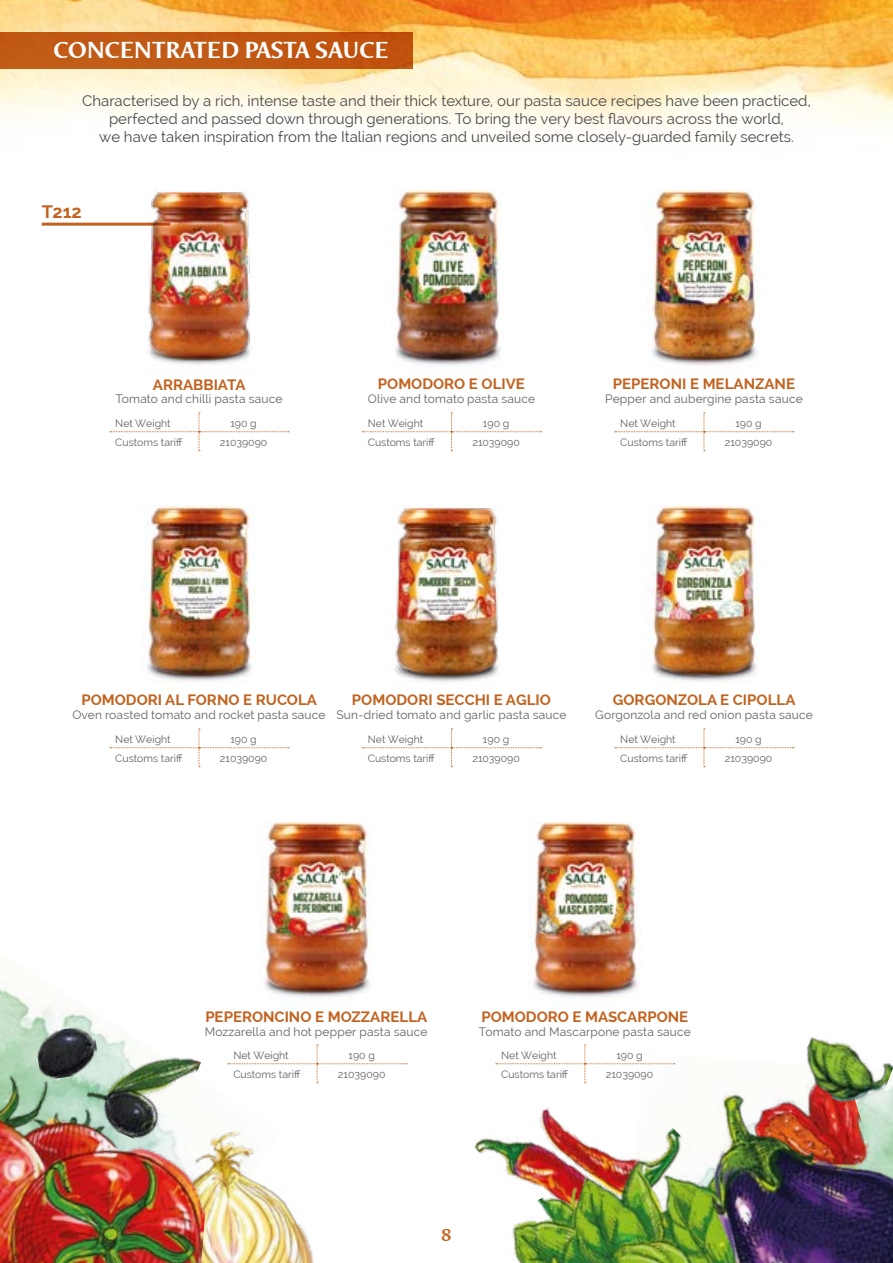
<style>
.page{position:relative;width:893px;height:1263px;background:#fff}
.page>*{position:absolute;margin:0;border:0;box-sizing:border-box;transform-origin:0 0}
.t1{font:700 24px "Odense";color:#fff}
.t2{font:700 18px "Raleway";color:#c2621e}
.t3{font:700 18px "Odense";color:#c2621e}
.t4{font:15px/18px "Raleway";color:#4a4a49;text-align:center}
.t5{font:700 15px "Raleway";color:#c2621e}
.t6{font:12px "Raleway";letter-spacing:.015em;color:#646363}
.t7{font:10.5px "Raleway";color:#646363}
</style>
<div class="page">
<img style="left:0;top:0;width:893px;height:129px">
<img style="left:0;top:937px;width:260px;height:137px">
<img style="left:100px;top:1027px;width:101px;height:47px">
<img style="left:34px;top:1025px;width:66px;height:49px">
<img style="left:215px;top:1131px;width:99px;height:132px">
<img style="left:0;top:1074px;width:215px;height:189px">
<img style="left:809px;top:1037px;width:19px;height:5px">
<img style="left:474px;top:1107px;width:152px;height:156px">
<img style="left:626px;top:1042px;width:267px;height:221px">
<img style="left:260px;top:822px;width:111px;height:177px">
<img style="left:528px;top:822px;width:110px;height:177px">
<img style="left:144px;top:506px;width:111px;height:177px">
<img style="left:391px;top:506px;width:107px;height:176px">
<img style="left:648px;top:506px;width:112px;height:177px">
<img style="left:143px;top:190px;width:108px;height:175px">
<img style="left:391px;top:190px;width:112px;height:175px">
<img style="left:648px;top:190px;width:111px;height:176px">
<div style="left:0;top:32px;width:412px;height:36px;background:#c15814"></div>
<hr style="left:42px;top:223px;width:128px;height:3px;background:#c2621e">
<svg style="left:110px;top:413px;width:179px;height:38px"></svg>
<svg style="left:362px;top:413px;width:179px;height:38px"></svg>
<svg style="left:615px;top:413px;width:179px;height:38px"></svg>
<svg style="left:110px;top:729px;width:179px;height:38px"></svg>
<svg style="left:362px;top:729px;width:179px;height:38px"></svg>
<svg style="left:615px;top:729px;width:179px;height:38px"></svg>
<svg style="left:496px;top:1045px;width:179px;height:38px"></svg>
<svg style="left:228px;top:1045px;width:179px;height:38px"></svg>
<h1 class="t1" style="left:53px;top:37px;width:337px">CONCENTRATED PASTA SAUCE</h1>
<p class="t4" style="left:82px;top:92px;width:730px">Characterised by a rich, intense taste and their thick texture, our pasta sauce recipes have been practiced, perfected and passed down through generations. To bring the very best flavours across the world,<br>we have taken inspiration from the Italian regions and unveiled some closely-guarded family secrets.</p>
<h2 class="t2" style="left:42px;top:202px;width:42px">T212</h2>
<h3 class="t5" style="left:153px;top:376px;width:94px">ARRABBIATA</h3>
<h3 class="t5" style="left:378px;top:375px;width:149px">POMODORO E OLIVE</h3>
<h3 class="t5" style="left:613px;top:375px;width:184px">PEPERONI E MELANZANE</h3>
<p class="t6" style="left:115px;top:392px;width:169px">Tomato and chilli pasta sauce</p>
<p class="t6" style="left:368px;top:392px;width:169px">Olive and tomato pasta sauce</p>
<p class="t6" style="left:605px;top:392px;width:199px">Pepper and aubergine pasta sauce</p>
<p class="t7" style="left:115px;top:417px;width:57px">Net Weight</p>
<p class="t7" style="left:230px;top:417px;width:28px">190 g</p>
<p class="t7" style="left:115px;top:436px;width:69px">Customs tariff</p>
<p class="t7" style="left:220px;top:436px;width:49px">21039090</p>
<p class="t7" style="left:368px;top:417px;width:57px">Net Weight</p>
<p class="t7" style="left:483px;top:417px;width:28px">190 g</p>
<p class="t7" style="left:368px;top:436px;width:69px">Customs tariff</p>
<p class="t7" style="left:472px;top:436px;width:49px">21039090</p>
<p class="t7" style="left:620px;top:417px;width:57px">Net Weight</p>
<p class="t7" style="left:735px;top:417px;width:28px">190 g</p>
<p class="t7" style="left:620px;top:436px;width:69px">Customs tariff</p>
<p class="t7" style="left:725px;top:436px;width:49px">21039090</p>
<h3 class="t5" style="left:81px;top:691px;width:237px">POMODORI AL FORNO E RUCOLA</h3>
<h3 class="t5" style="left:352px;top:691px;width:200px">POMODORI SECCHI E AGLIO</h3>
<h3 class="t5" style="left:613px;top:691px;width:184px">GORGONZOLA E CIPOLLA</h3>
<p class="t6" style="left:72px;top:708px;width:496px">Oven roasted tomato and rocket pasta sauce Sun-dried tomato and garlic pasta sauce</p>
<p class="t6" style="left:595px;top:708px;width:219px">Gorgonzola and red onion pasta sauce</p>
<p class="t7" style="left:115px;top:733px;width:57px">Net Weight</p>
<p class="t7" style="left:230px;top:733px;width:28px">190 g</p>
<p class="t7" style="left:115px;top:752px;width:69px">Customs tariff</p>
<p class="t7" style="left:220px;top:752px;width:49px">21039090</p>
<p class="t7" style="left:368px;top:733px;width:57px">Net Weight</p>
<p class="t7" style="left:483px;top:733px;width:28px">190 g</p>
<p class="t7" style="left:368px;top:752px;width:69px">Customs tariff</p>
<p class="t7" style="left:472px;top:752px;width:49px">21039090</p>
<p class="t7" style="left:620px;top:733px;width:57px">Net Weight</p>
<p class="t7" style="left:735px;top:733px;width:28px">190 g</p>
<p class="t7" style="left:620px;top:752px;width:69px">Customs tariff</p>
<p class="t7" style="left:725px;top:752px;width:49px">21039090</p>
<h3 class="t5" style="left:205px;top:1008px;width:224px">PEPERONCINO E MOZZARELLA</h3>
<h3 class="t5" style="left:481px;top:1008px;width:208px">POMODORO E MASCARPONE</h3>
<p class="t6" style="left:205px;top:1025px;width:224px">Mozzarella and hot pepper pasta sauce</p>
<p class="t6" style="left:479px;top:1025px;width:213px">Tomato and Mascarpone pasta sauce</p>
<p class="t7" style="left:233px;top:1049px;width:57px">Net Weight</p>
<p class="t7" style="left:349px;top:1049px;width:28px">190 g</p>
<p class="t7" style="left:233px;top:1068px;width:69px">Customs tariff</p>
<p class="t7" style="left:338px;top:1068px;width:49px">21039090</p>
<p class="t7" style="left:501px;top:1049px;width:57px">Net Weight</p>
<p class="t7" style="left:616px;top:1049px;width:28px">190 g</p>
<p class="t7" style="left:501px;top:1068px;width:69px">Customs tariff</p>
<p class="t7" style="left:606px;top:1068px;width:49px">21039090</p>
<h2 class="t3" style="left:442px;top:1225px;width:11px">8</h2>
</div>
